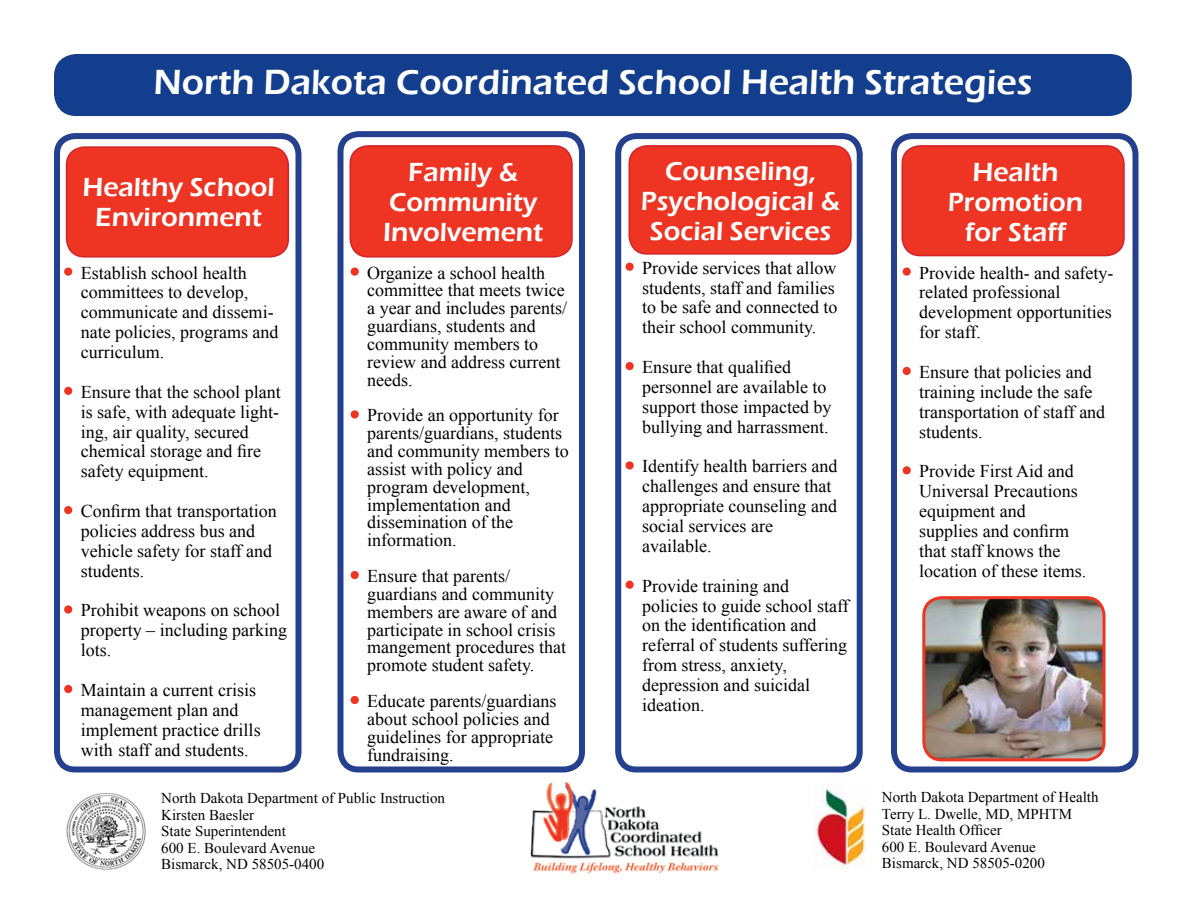
<style>
.page{position:relative;width:1188px;height:918px;background:#fff}
.page>*{position:absolute;margin:0;border:0;box-sizing:border-box;transform-origin:0 0}
.t1{font:600 36px "Eras ITC";color:#fff}
.t2{font:600 27px/30px "Eras ITC";color:#fff;text-align:center}
.t3{font:18px/19.8px "Times New Roman";color:#000}
.t4{font:15px/16.5px "Times New Roman";color:#000}
.s1{font-size:21px;color:#ee3524}
</style>
<div class="page">
<div style="left:55px;top:55px;width:1076px;height:60px;background:#133d8d;border-radius:22px"></div>
<div style="left:54px;top:54px;width:1078px;height:62px;border:2px solid #133d8d;border-radius:22px"></div>
<div style="left:54px;top:133px;width:248px;height:640px;border:6px solid #25408f;border-radius:18px"></div>
<div style="left:338px;top:131px;width:247px;height:641px;border:6px solid #25408f;border-radius:18px"></div>
<div style="left:615px;top:133px;width:248px;height:640px;border:6px solid #25408f;border-radius:18px"></div>
<div style="left:891px;top:133px;width:247px;height:640px;border:6px solid #25408f;border-radius:18px"></div>
<div style="left:67px;top:147px;width:221px;height:110px;background:#ee3524;border-radius:18px"></div>
<div style="left:66px;top:146px;width:223px;height:112px;border:2px solid #d2232a;border-radius:18px"></div>
<div style="left:350px;top:146px;width:222px;height:111px;background:#ee3524;border-radius:18px"></div>
<div style="left:350px;top:145px;width:223px;height:113px;border:2px solid #d2232a;border-radius:18px"></div>
<div style="left:629px;top:146px;width:222px;height:108px;background:#ee3524;border-radius:18px"></div>
<div style="left:628px;top:145px;width:224px;height:110px;border:2px solid #d2232a;border-radius:18px"></div>
<div style="left:902px;top:146px;width:222px;height:110px;background:#ee3524;border-radius:18px"></div>
<div style="left:902px;top:145px;width:223px;height:111px;border:2px solid #d2232a;border-radius:18px"></div>
<svg style="left:64px;top:267px;width:9px;height:9px"></svg>
<svg style="left:64px;top:386px;width:9px;height:9px"></svg>
<svg style="left:64px;top:506px;width:9px;height:9px"></svg>
<svg style="left:64px;top:605px;width:9px;height:9px"></svg>
<svg style="left:64px;top:684px;width:9px;height:9px"></svg>
<svg style="left:350px;top:267px;width:9px;height:9px"></svg>
<svg style="left:350px;top:410px;width:9px;height:9px"></svg>
<svg style="left:350px;top:571px;width:9px;height:9px"></svg>
<svg style="left:350px;top:696px;width:9px;height:9px"></svg>
<svg style="left:902px;top:267px;width:9px;height:9px"></svg>
<svg style="left:902px;top:366px;width:9px;height:10px"></svg>
<svg style="left:902px;top:466px;width:9px;height:9px"></svg>
<img style="left:66px;top:792px;width:80px;height:78px">
<img style="left:813px;top:783px;width:53px;height:86px">
<svg style="left:625px;top:262px;width:9px;height:9px"></svg>
<svg style="left:625px;top:362px;width:9px;height:9px"></svg>
<svg style="left:625px;top:461px;width:9px;height:9px"></svg>
<svg style="left:625px;top:580px;width:9px;height:9px"></svg>
<img style="left:926px;top:600px;width:176px;height:160px">
<div style="left:922px;top:596px;width:184px;height:165px;border:3px solid #ee3524;border-radius:18px"></div>
<img style="left:530px;top:782px;width:189px;height:92px">
<h1 class="t1" style="left:154px;top:62px;width:880px">North Dakota Coordinated School Health Strategies</h1>
<h2 class="t2" style="left:82px;top:172px;width:194px">Healthy School<br>Environment</h2>
<p class="t3" style="left:81px;top:262px;width:199px;text-indent:-16px"><span class="s1">•</span> Establish school health committees to develop, communicate and dissemi&shy;nate policies, programs and curriculum.</p>
<p class="t3" style="left:81px;top:382px;width:201px;text-indent:-16px"><span class="s1">•</span> Ensure that the school plant is safe, with adequate light&shy;ing, air quality, secured chemical storage and fire safety equipment.</p>
<p class="t3" style="left:81px;top:501px;width:198px;text-indent:-16px"><span class="s1">•</span> Confirm that transportation policies address bus and vehicle safety for staff and students.</p>
<p class="t3" style="left:81px;top:600px;width:208px;text-indent:-16px"><span class="s1">•</span> Prohibit weapons on school property – including parking lots.</p>
<p class="t3" style="left:81px;top:680px;width:181px;text-indent:-16px"><span class="s1">•</span> Maintain a current crisis management plan and implement practice drills with staff and students.</p>
<h2 class="t2" style="left:383px;top:157px;width:161px">Family &amp;<br>Community<br>Involvement</h2>
<h2 class="t2" style="left:641px;top:157px;width:201px">Counseling,<br>Psychological &amp;<br>Social Services</h2>
<h2 class="t2" style="left:948px;top:157px;width:137px">Health<br>Promotion for Staff</h2>
<p class="t3" style="left:367px;top:263px;width:201px;line-height:17.9px;text-indent:-16px"><span class="s1">•</span> Organize a school health committee that meets twice a year and includes parents/ guardians, students and community members to review and address current needs.</p>
<p class="t3" style="left:367px;top:406px;width:203px;line-height:17.9px;text-indent:-16px"><span class="s1">•</span> Provide an opportunity for parents/guardians, students and community members to assist with policy and program development, implementation and dissemination of the information.</p>
<p class="t3" style="left:367px;top:567px;width:200px;line-height:17.9px;text-indent:-16px"><span class="s1">•</span> Ensure that parents/ guardians and community members are aware of and participate in school crisis mangement procedures that promote student safety.</p>
<p class="t3" style="left:367px;top:692px;width:191px;line-height:17.9px;text-indent:-16px"><span class="s1">•</span> Educate parents/guardians about school policies and guidelines for appropriate fundraising.</p>
<p class="t3" style="left:642px;top:257px;width:197px;text-indent:-16px"><span class="s1">•</span> Provide services that allow students, staff and families to be safe and connected to their school community.</p>
<p class="t3" style="left:642px;top:357px;width:191px;text-indent:-16px"><span class="s1">•</span> Ensure that qualified personnel are available to support those impacted by bullying and harrassment.</p>
<p class="t3" style="left:642px;top:456px;width:197px;text-indent:-16px"><span class="s1">•</span> Identify health barriers and challenges and ensure that appropriate counseling and social services are available.</p>
<p class="t3" style="left:642px;top:575px;width:208px;text-indent:-16px"><span class="s1">•</span> Provide training and policies to guide school staff on the identification and referral of students suffering from stress, anxiety, depression and suicidal ideation.</p>
<p class="t3" style="left:919px;top:262px;width:196px;text-indent:-16px"><span class="s1">•</span> Provide health- and safety&shy;related professional development opportunities for staff.</p>
<p class="t3" style="left:919px;top:362px;width:188px;text-indent:-16px"><span class="s1">•</span> Ensure that policies and training include the safe transportation of staff and students.</p>
<p class="t3" style="left:919px;top:461px;width:168px;text-indent:-16px"><span class="s1">•</span> Provide First Aid and<br>Universal Precautions equipment and supplies and confirm that staff knows the location of these items.</p>
<p class="t4" style="left:161px;top:790px;width:285px">North Dakota Department of Public Instruction<br>Kirsten Baesler<br>State Superintendent<br>600 E. Boulevard Avenue<br>Bismarck, ND 58505-0400</p>
<p class="t4" style="left:882px;top:789px;width:218px">North Dakota Department of Health<br>Terry L. Dwelle, MD, MPHTM<br>State Health Officer<br>600 E. Boulevard Avenue<br>Bismarck, ND 58505-0200</p>
</div>
